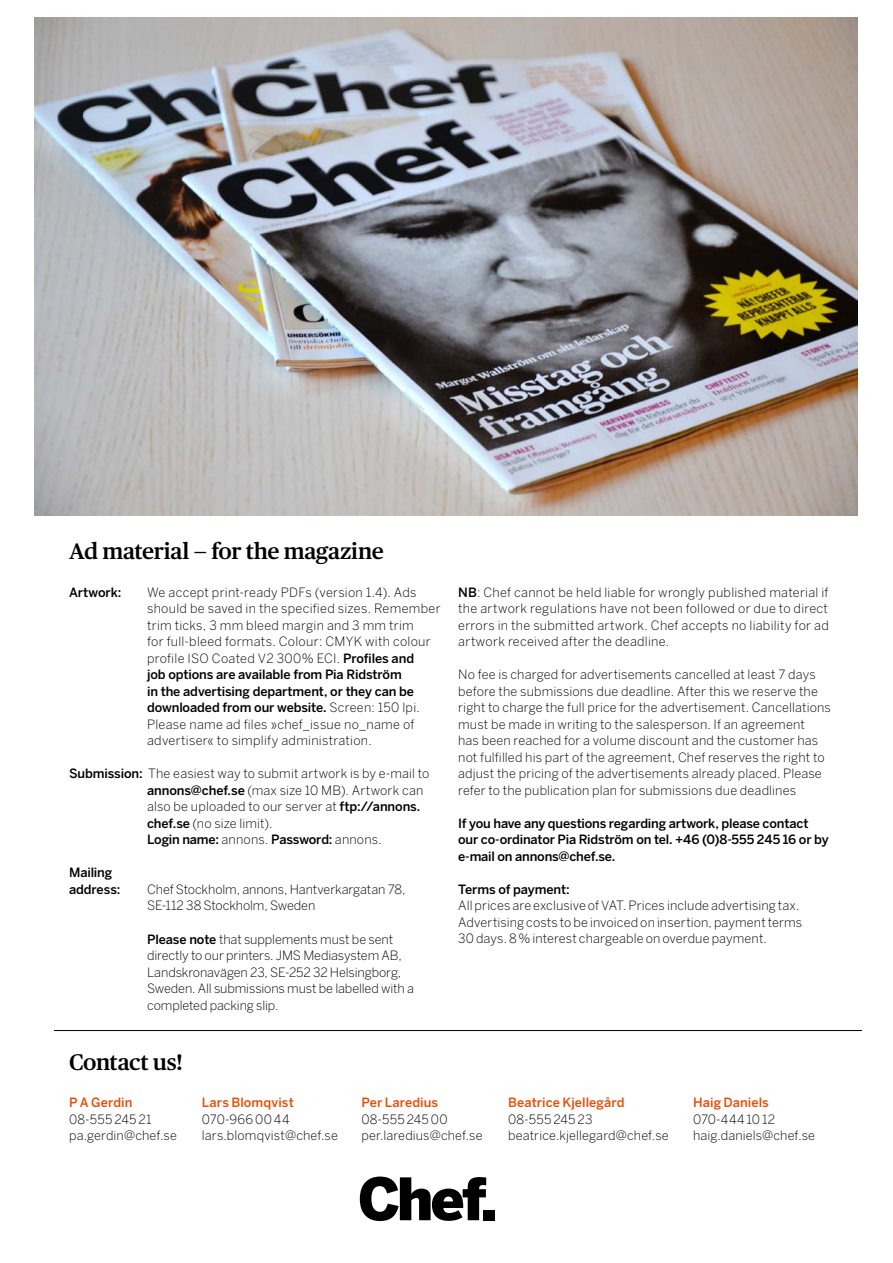
<style>
.page{position:relative;width:893px;height:1263px;background:#fff}
.page>*{position:absolute;margin:0;border:0;box-sizing:border-box;transform-origin:0 0}
.t1{font:600 22.5px "Publico Text Sv";letter-spacing:-.015em;color:#000}
.t2{font:300 12.75px/16.5px "Benton Sans";letter-spacing:.01em;color:#000}
.t3{font:300 12.75px/16.5px "Benton Sans";letter-spacing:-.01em;color:#000}
.t4{font:500 12.75px/16.5px "Benton Sans";letter-spacing:-.015em;color:#000}
.t5{font:500 12.75px "Benton Sans";letter-spacing:.005em;color:#e94c05}
.s1{font-weight:500}
</style>
<div class="page">
<hr style="left:54px;top:1030px;width:808px;height:1px;background:#000">
<svg style="left:360px;top:1176px;width:126px;height:45px"></svg>
<div style="left:483px;top:1210px;width:12px;height:10px;background:#000"></div>
<img style="left:34px;top:17px;width:823px;height:498px">
<h1 class="t1" style="left:69px;top:534px;width:316px">Ad material – for the magazine</h1>
<p class="t4" style="left:69px;top:584px;width:54px">Artwork:</p>
<p class="t2" style="left:147px;top:584px;width:295px">We accept print-ready PDFs (version 1.4). Ads should be saved in the specified sizes. Remember trim ticks, 3 mm bleed margin and 3 mm trim<br>for full-bleed formats. Colour: CMYK with colour profile ISO Coated V2 300% ECI. <span class="s1">Profiles and<br>job options are available from Pia Ridström<br>in the advertising department, or they can be downloaded from our website.</span> Screen: 150 lpi.<br>Please name ad files »chef_issue no_name of advertiser« to simplify administration.</p>
<p class="t2" style="left:147px;top:765px;width:284px;text-indent:-78px"><span class="s1">Submission:</span> The easiest way to submit artwork is by e-mail to <span class="s1">annons@chef.se</span> (max size 10 MB). Artwork can also be uploaded to our server at <span class="s1">ftp://annons. chef.se</span> (no size limit).<br><span class="s1">Login name:</span> annons. <span class="s1">Password:</span> annons.</p>
<p class="t4" style="left:69px;top:864px;width:53px">Mailing address:</p>
<p class="t3" style="left:147px;top:881px;width:260px">Chef Stockholm, annons, Hantverkargatan 78,<br>SE-112 38 Stockholm, Sweden</p>
<p class="t3" style="left:147px;top:930px;width:268px"><span class="s1">Please note</span> that supplements must be sent directly to our printers. JMS Mediasystem AB, Landskronavägen 23, SE-252 32 Helsingborg, Sweden. All submissions must be labelled with a completed packing slip.</p>
<p class="t2" style="left:458px;top:584px;width:372px;text-align:justify"><span class="s1">NB</span>: Chef cannot be held liable for wrongly published material if the artwork regulations have not been followed or due to direct errors in the submitted artwork. Chef accepts no liability for ad artwork received after the deadline.</p>
<p class="t2" style="left:458px;top:666px;width:374px">No fee is charged for advertisements cancelled at least 7 days before the submissions due deadline. After this we reserve the right to charge the full price for the advertisement. Cancellations must be made in writing to the salesperson. If an agreement<br>has been reached for a volume discount and the customer has not fulfilled his part of the agreement, Chef reserves the right to adjust the pricing of the advertisements already placed. Please refer to the publication plan for submissions due deadlines</p>
<p class="t4" style="left:458px;top:815px;width:372px">If you have any questions regarding artwork, please contact our co-ordinator Pia Ridström on tel. +46 (0)8-555 245 16 or by e-mail on annons@chef.se.</p>
<p class="t4" style="left:458px;top:881px;width:113px">Terms of payment:</p>
<p class="t2" style="left:458px;top:897px;width:346px">All prices are exclusive of VAT. Prices include advertising tax.<br>Advertising costs to be invoiced on insertion, payment terms<br>30days. 8 % interest chargeable on overdue payment.</p>
<h1 class="t1" style="left:69px;top:1045px;width:115px">Contact us!</h1>
<p class="t5" style="left:69px;top:1095px;width:65px">P A Gerdin</p>
<p class="t2" style="left:69px;top:1111px;width:109px">08-555 245 21 pa.gerdin@chef.se</p>
<p class="t5" style="left:202px;top:1095px;width:93px">Lars Blomqvist</p>
<p class="t2" style="left:202px;top:1111px;width:137px">070-966 00 44 lars.blomqvist@chef.se</p>
<p class="t5" style="left:361px;top:1095px;width:78px">Per Laredius</p>
<p class="t2" style="left:361px;top:1111px;width:123px">08-555 245 00 per.laredius@chef.se</p>
<p class="t5" style="left:508px;top:1095px;width:118px">Beatrice Kjellegård</p>
<p class="t2" style="left:508px;top:1111px;width:162px">08-555 245 23 beatrice.kjellegard@chef.se</p>
<p class="t5" style="left:693px;top:1095px;width:77px">Haig Daniels</p>
<p class="t2" style="left:693px;top:1111px;width:124px">070-444 10 12 haig.daniels@chef.se</p>
</div>
